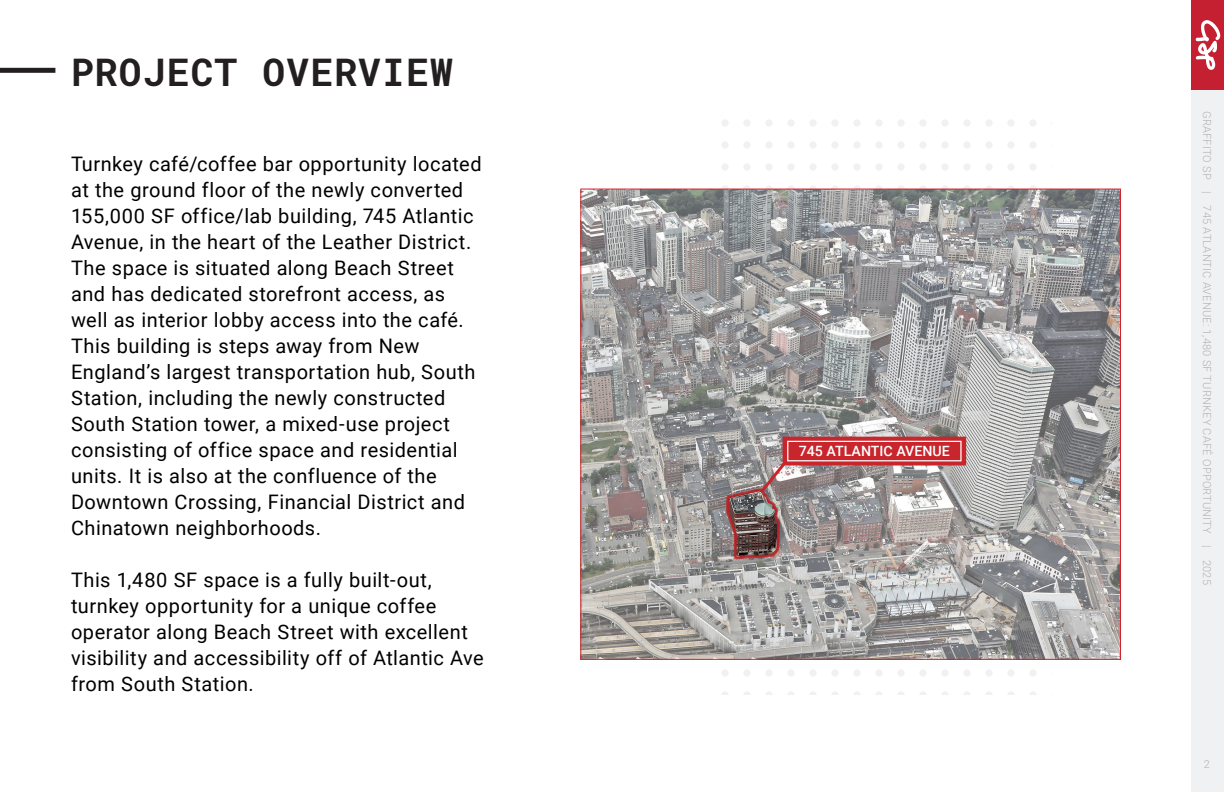
<style>
.page{position:relative;width:1224px;height:792px;background:#fff}
.page>*{position:absolute;margin:0;border:0;box-sizing:border-box;transform-origin:0 0}
.t1{font:700 38px "Roboto Mono";letter-spacing:.03em;color:#231f20}
.t2{font:20px/26px "Roboto";letter-spacing:.025em;color:#000}
.t3{font:500 14.2px "Roboto";color:#fff}
.t4{font:300 11px "Roboto";letter-spacing:.02em;color:#b2b3b7}
</style>
<div class="page">
<svg style="left:720px;top:105px;width:331px;height:590px"></svg>
<div style="left:1192px;top:88px;width:32px;height:704px;background:#f0f1f2"></div>
<div style="left:1192px;top:0;width:32px;height:90px;background:#c42032"></div>
<svg style="left:1195px;top:20px;width:26px;height:50px"></svg>
<div style="left:0;top:68px;width:55px;height:5px;background:#231f20"></div>
<svg style="left:582px;top:191px;width:537px;height:467px;background:#a3a2a2"></svg>
<div style="left:783px;top:437px;width:183px;height:28px;background:#c8252c"></div>
<div style="left:787px;top:441px;width:175px;height:20px;border:1px solid #fff"></div>
<img style="left:724px;top:456px;width:67px;height:105px">
<p class="t1" style="left:71px;top:46px;width:383px">PROJECT OVERVIEW</p>
<p class="t2" style="left:71px;top:150px;width:412px">Turnkey café/coffee bar opportunity located at the ground floor of the newly converted 155,000 SF office/lab building, 745 Atlantic Avenue, in the heart of the Leather District.<br>The space is situated along Beach Street and has dedicated storefront access, as well as interior lobby access into the café.<br>This building is steps away from New England’s largest transportation hub, South Station, including the newly constructed South Station tower, a mixed-use project consisting of office space and residential units. It is also at the confluence of the Downtown Crossing, Financial District and Chinatown neighborhoods.</p>
<p class="t2" style="left:71px;top:566px;width:414px">This 1,480 SF space is a fully built-out, turnkey opportunity for a unique coffee operator along Beach Street with excellent visibility and accessibility off of Atlantic Ave from South Station.</p>
<p class="t3" style="left:799px;top:441px;width:153px">745 ATLANTIC AVENUE</p>
<p class="t4" style="left:1215px;top:111px;width:475px;rotate:90deg">GRAFFITO SP | 745 ATLANTIC AVENUE: 1,480 SF TURNKEY CAFÉ OPPORTUNITY | 2025</p>
<p class="t4" style="left:1204px;top:757px;width:8px">2</p>
</div>
